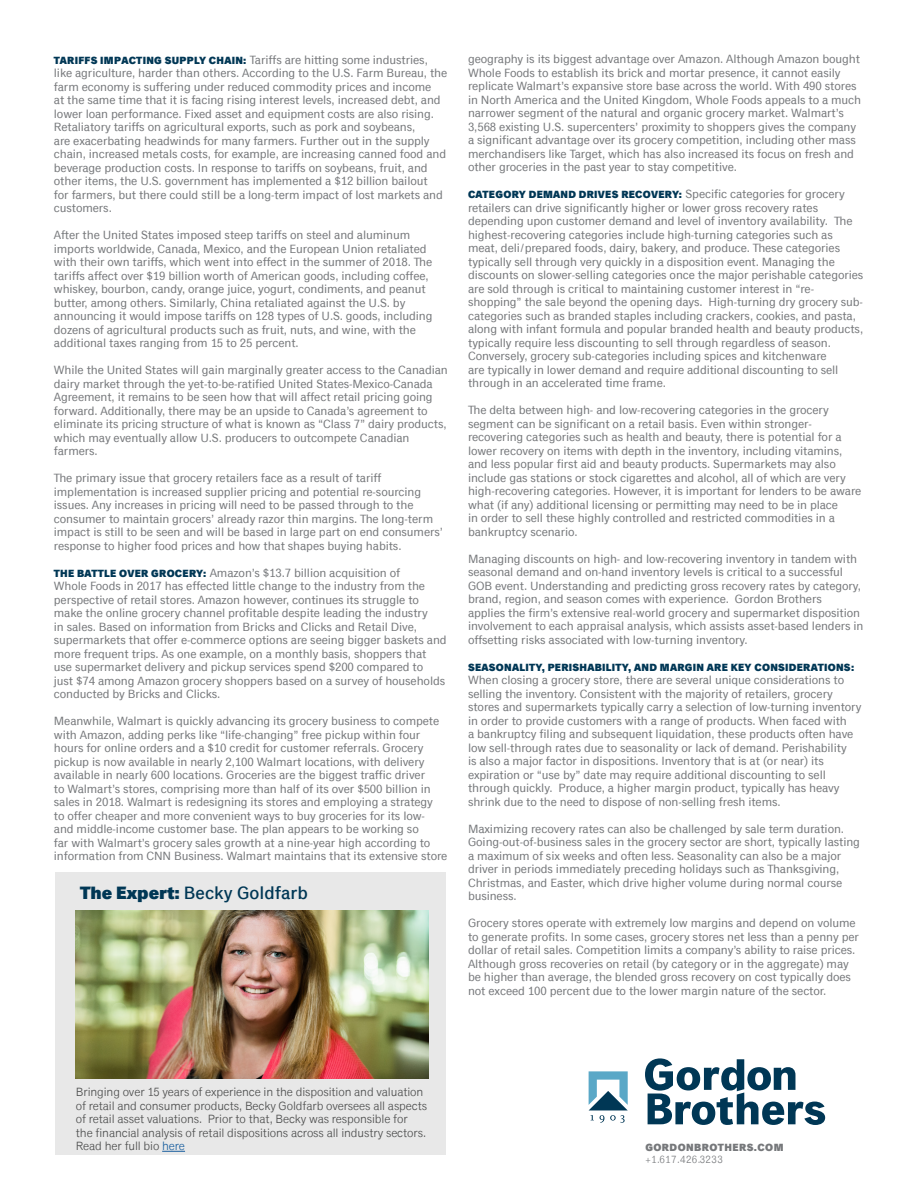
<style>
.page{position:relative;width:918px;height:1188px;background:#fff}
.page>*{position:absolute;margin:0;border:0;box-sizing:border-box;transform-origin:0 0}
.trend_bullets{font:500 18px "Classic Grotesque Pro";color:#003755}
.body{font:12px/13.5px "Classic Grotesque Pro";letter-spacing:-.01em;color:#76787b}
.trend_bullets-2{font:12px/13.5px "Classic Grotesque Pro";letter-spacing:-.01em;color:#4a4b4b}
.body-2{font:800 10.5px "Classic Grotesque Pro";letter-spacing:.025em;color:#003755}
.t1{font:800 10.5px "Classic Grotesque Pro";letter-spacing:.04em;color:#76787b}
.t2{font:10.5px "Classic Grotesque Pro";letter-spacing:.04em;color:#76787b}
.s1{font-weight:800;font-size:10.5px;color:#003755}
.s2{font-weight:800}
.s3{font-weight:400;font-size:12px;color:#76787b}
.s4{color:#175d9e}
</style>
<div class="page">
<div style="left:55px;top:872px;width:391px;height:283px;background:#e8e8e8"></div>
<img style="left:76px;top:910px;width:353px;height:169px">
<svg style="left:162px;top:1151px;width:23px;height:1px"></svg>
<svg style="left:645px;top:1058px;width:180px;height:67px"></svg>
<svg style="left:589px;top:1071px;width:39px;height:52px"></svg>
<p class="body" style="left:54px;top:53px;width:395px"><span class="s1">TARIFFS IMPACTING SUPPLY CHAIN:</span> Tariffs are hitting some industries, like agriculture, harder than others. According to the U.S. Farm Bureau, the farm economy is suffering under reduced commodity prices and income<br>at the same time that it is facing rising interest levels, increased debt, and lower loan performance. Fixed asset and equipment costs are also rising.<br>Retaliatory tariffs on agricultural exports, such as pork and soybeans,<br>are exacerbating headwinds for many farmers. Further out in the supply chain, increased metals costs, for example, are increasing canned food and beverage production costs. In response to tariffs on soybeans, fruit, and other items, the U.S. government has implemented a $12 billion bailout<br>for farmers, but there could still be a long-term impact of lost markets and customers.</p>
<p class="body" style="left:54px;top:228px;width:380px">After the United States imposed steep tariffs on steel and aluminum imports worldwide, Canada, Mexico, and the European Union retaliated with their own tariffs, which went into effect in the summer of 2018. The tariffs affect over $19 billion worth of American goods, including coffee, whiskey, bourbon, candy, orange juice, yogurt, condiments, and peanut butter, among others. Similarly, China retaliated against the U.S. by announcing it would impose tariffs on 128 types of U.S. goods, including dozens of agricultural products such as fruit, nuts, and wine, with the additional taxes ranging from 15 to 25 percent.</p>
<p class="body" style="left:54px;top:363px;width:395px">While the United States will gain marginally greater access to the Canadian dairy market through the yet-to-be-ratified United States-Mexico-Canada Agreement, it remains to be seen how that will affect retail pricing going forward. Additionally, there may be an upside to Canada’s agreement to eliminate its pricing structure of what is known as “Class 7” dairy products, which may eventually allow U.S. producers to outcompete Canadian farmers.</p>
<p class="body" style="left:54px;top:471px;width:391px">The primary issue that grocery retailers face as a result of tariff implementation is increased supplier pricing and potential re-sourcing issues. Any increases in pricing will need to be passed through to the consumer to maintain grocers’ already razor thin margins. The long-term impact is still to be seen and will be based in large part on end consumers’ response to higher food prices and how that shapes buying habits.</p>
<p class="body" style="left:54px;top:566px;width:394px"><span class="s1">THE BATTLE OVER GROCERY:</span> Amazon’s $13.7 billion acquisition of<br>Whole Foods in 2017 has effected little change to the industry from the perspective of retail stores. Amazon however, continues its struggle to make the online grocery channel profitable despite leading the industry<br>in sales. Based on information from Bricks and Clicks and Retail Dive, supermarkets that offer e-commerce options are seeing bigger baskets and more frequent trips. As one example, on a monthly basis, shoppers that use supermarket delivery and pickup services spend $200 compared to<br>just $74 among Amazon grocery shoppers based on a survey of households conducted by Bricks and Clicks.</p>
<p class="body" style="left:54px;top:714px;width:395px">Meanwhile, Walmart is quickly advancing its grocery business to compete with Amazon, adding perks like “life-changing” free pickup within four hours for online orders and a $10 credit for customer referrals. Grocery pickup is now available in nearly 2,100 Walmart locations, with delivery available in nearly 600 locations. Groceries are the biggest traffic driver<br>to Walmart’s stores, comprising more than half of its over $500 billion in sales in 2018. Walmart is redesigning its stores and employing a strategy<br>to offer cheaper and more convenient ways to buy groceries for its low&shy;and middle-income customer base. The plan appears to be working so<br>far with Walmart’s grocery sales growth at a nine-year high according to information from CNN Business. Walmart maintains that its extensive store</p>
<p class="trend_bullets" style="left:80px;top:882px;width:229px"><span class="s2">The Expert:</span> Becky Goldfarb</p>
<p class="body" style="left:468px;top:52px;width:395px">geography is its biggest advantage over Amazon. Although Amazon bought Whole Foods to establish its brick and mortar presence, it cannot easily replicate Walmart’s expansive store base across the world. With 490 stores in North America and the United Kingdom, Whole Foods appeals to a much narrower segment of the natural and organic grocery market. Walmart’s 3,568 existing U.S. supercenters’ proximity to shoppers gives the company a significant advantage over its grocery competition, including other mass merchandisers like Target, which has also increased its focus on fresh and other groceries in the past year to stay competitive.</p>
<p class="body-2" style="left:468px;top:188px;width:378px">CATEGORY DEMAND DRIVES RECOVERY: <span class="s3">Specific categories for grocery</span></p>
<p class="body" style="left:468px;top:201px;width:397px">retailers can drive significantly higher or lower gross recovery rates depending upon customer demand and level of inventory availability. The highest-recovering categories include high-turning categories such as meat, deli/prepared foods, dairy, bakery, and produce. These categories typically sell through very quickly in a disposition event. Managing the discounts on slower-selling categories once the major perishable categories are sold through is critical to maintaining customer interest in “re&shy;shopping” the sale beyond the opening days. High-turning dry grocery sub&shy;categories such as branded staples including crackers, cookies, and pasta, along with infant formula and popular branded health and beauty products, typically require less discounting to sell through regardless of season.<br>Conversely, grocery sub-categories including spices and kitchenware<br>are typically in lower demand and require additional discounting to sell through in an accelerated time frame.</p>
<p class="body" style="left:468px;top:403px;width:395px">The delta between high- and low-recovering categories in the grocery segment can be significant on a retail basis. Even within stronger&shy;recovering categories such as health and beauty, there is potential for a lower recovery on items with depth in the inventory, including vitamins, and less popular first aid and beauty products. Supermarkets may also include gas stations or stock cigarettes and alcohol, all of which are very high-recovering categories. However, it is important for lenders to be aware what (if any) additional licensing or permitting may need to be in place<br>in order to sell these highly controlled and restricted commodities in a bankruptcy scenario.</p>
<p class="body" style="left:468px;top:552px;width:397px">Managing discounts on high- and low-recovering inventory in tandem with seasonal demand and on-hand inventory levels is critical to a successful GOB event. Understanding and predicting gross recovery rates by category, brand, region, and season comes with experience. Gordon Brothers<br>applies the firm’s extensive real-world grocery and supermarket disposition involvement to each appraisal analysis, which assists asset-based lenders in offsetting risks associated with low-turning inventory.</p>
<p class="body-2" style="left:468px;top:660px;width:388px">SEASONALITY, PERISHABILITY, AND MARGIN ARE KEY CONSIDERATIONS:</p>
<p class="body" style="left:468px;top:673px;width:395px">When closing a grocery store, there are several unique considerations to selling the inventory. Consistent with the majority of retailers, grocery stores and supermarkets typically carry a selection of low-turning inventory in order to provide customers with a range of products. When faced with<br>a bankruptcy filing and subsequent liquidation, these products often have low sell-through rates due to seasonality or lack of demand. Perishability<br>is also a major factor in dispositions. Inventory that is at (or near) its expiration or “use by” date may require additional discounting to sell through quickly. Produce, a higher margin product, typically has heavy shrink due to the need to dispose of non-selling fresh items.</p>
<p class="body" style="left:468px;top:822px;width:394px">Maximizing recovery rates can also be challenged by sale term duration.<br>Going-out-of-business sales in the grocery sector are short, typically lasting a maximum of six weeks and often less. Seasonality can also be a major driver in periods immediately preceding holidays such as Thanksgiving, Christmas, and Easter, which drive higher volume during normal course business.</p>
<p class="body" style="left:468px;top:916px;width:393px">Grocery stores operate with extremely low margins and depend on volume to generate profits. In some cases, grocery stores net less than a penny per dollar of retail sales. Competition limits a company’s ability to raise prices.<br>Although gross recoveries on retail (by category or in the aggregate) may be higher than average, the blended gross recovery on cost typically does not exceed 100 percent due to the lower margin nature of the sector.</p>
<p class="trend_bullets-2" style="left:76px;top:1085px;width:353px">Bringing over 15 years of experience in the disposition and valuation of retail and consumer products, Becky Goldfarb oversees all aspects of retail asset valuations. Prior to that, Becky was responsible for the financial analysis of retail dispositions across all industry sectors.<br>Read her full bio <span class="s4">here</span></p>
<p class="t1" style="left:645px;top:1141px;width:140px">GORDONBROTHERS.COM</p>
<p class="t2" style="left:645px;top:1153px;width:79px">+1.617.426.3233</p>
</div>
